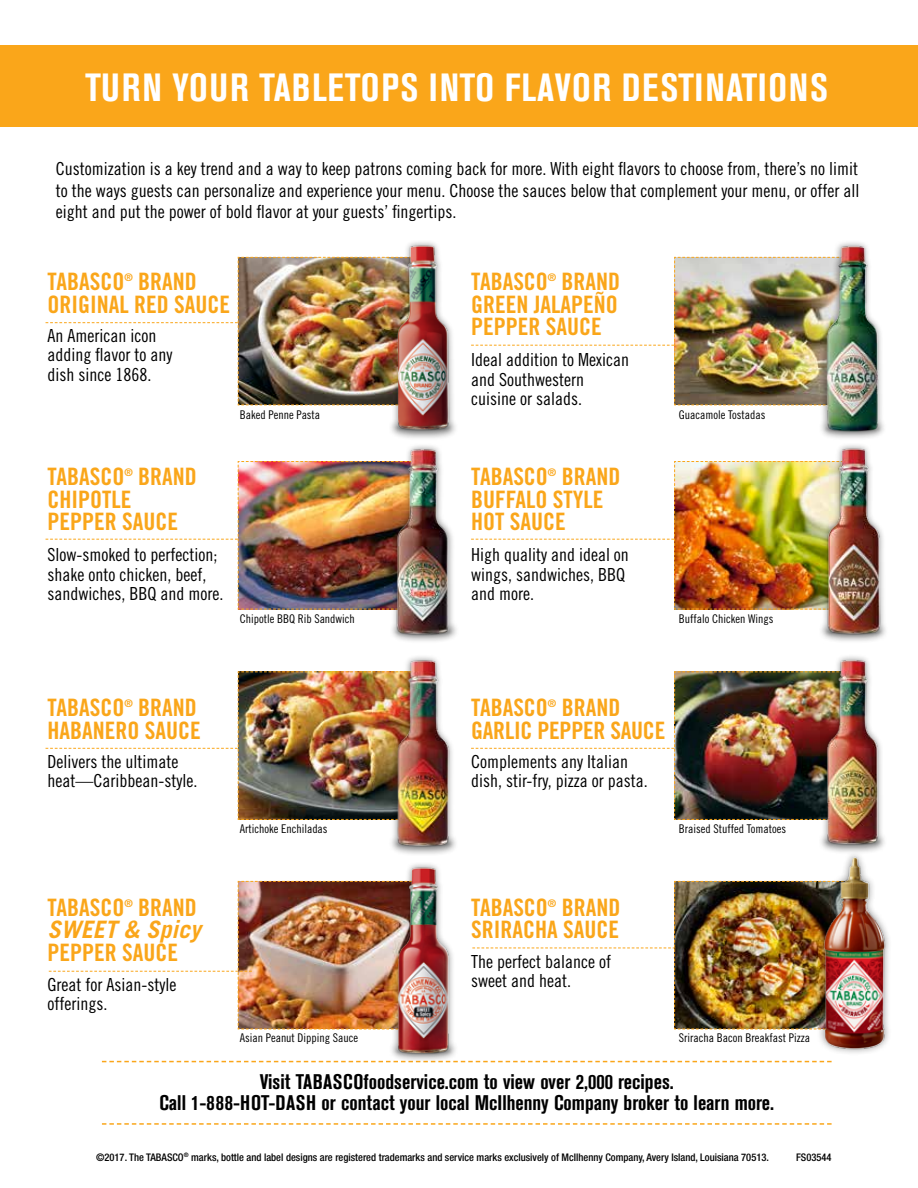
<style>
.page{position:relative;width:918px;height:1188px;background:#fff}
.page>*{position:absolute;margin:0;border:0;box-sizing:border-box;transform-origin:0 0}
.t1{font:700 condensed 39px "Akzidenz Grotesk BE";letter-spacing:.03em;color:#fff}
.t2{font:24px/22.5px "Trade Gothic Bold Cond Twenty";color:#faa61a}
.t3{font:italic 700 24px "Trade Gothic";color:#faa61a}
.t4{font:700 condensed 21px/21px "Akzidenz Grotesk BE";color:#000;text-align:center}
.t5{font:18px/19.5px "Trade Gothic Cond Eighteen";color:#000}
.t6{font:12px "Trade Gothic Cond Eighteen";color:#000}
.t7{font:500 condensed 10.5px "Helvetica Neue";color:#000}
.t8{font:10.5px "Trade Gothic Bold Cond Twenty";color:#faa61a}
</style>
<div class="page">
<div style="left:0;top:45px;width:918px;height:82px;background:#faa61a"></div>
<svg style="left:102px;top:1061px;width:711px;height:1px"></svg>
<svg style="left:102px;top:1123px;width:730px;height:2px"></svg>
<img style="left:391px;top:242px;width:64px;height:196px">
<div style="left:819px;top:240px;width:69px;height:201px;background:#000;opacity:.41"></div>
<img style="left:826px;top:240px;width:62px;height:201px">
<img style="left:46px;top:256px;width:374px;height:150px">
<img style="left:471px;top:256px;width:386px;height:150px">
<img style="left:392px;top:445px;width:65px;height:196px">
<img style="left:821px;top:445px;width:64px;height:196px">
<img style="left:46px;top:461px;width:374px;height:149px">
<img style="left:471px;top:461px;width:386px;height:149px">
<img style="left:823px;top:656px;width:62px;height:189px">
<img style="left:391px;top:656px;width:64px;height:198px">
<img style="left:46px;top:671px;width:374px;height:149px">
<img style="left:471px;top:671px;width:386px;height:149px">
<img style="left:49px;top:880px;width:340px;height:150px">
<img style="left:472px;top:880px;width:341px;height:150px">
<div style="left:389px;top:861px;width:69px;height:202px;background:#000;opacity:.41"></div>
<img style="left:395px;top:861px;width:60px;height:202px">
<img style="left:813px;top:845px;width:76px;height:218px">
<h1 class="t1" style="left:85px;top:65px;width:744px">TURN YOUR TABLETOPS INTO FLAVOR DESTINATIONS</h1>
<p class="t5" style="left:56px;top:158px;width:805px;line-height:21.6px;text-align:justify">Customization is a key trend and a way to keep patrons coming back for more. With eight flavors to choose from, there’s no limit to the ways guests can personalize and experience your menu. Choose the sauces below that complement your menu, or offer all eight and put the power of bold flavor at your guests’ fingertips.</p>
<h2 class="t2" style="left:48px;top:270px;width:78px">TABASCO</h2>
<p class="t8" style="left:124px;top:271px;width:10px">®</p>
<h2 class="t2" style="left:48px;top:270px;width:184px;text-indent:91px">BRAND<br>ORIGINAL RED SAUCE</h2>
<h2 class="t2" style="left:471px;top:270px;width:78px">TABASCO</h2>
<p class="t8" style="left:548px;top:271px;width:10px">®</p>
<h2 class="t2" style="left:471px;top:270px;width:151px;text-align:justify;text-indent:90px">BRAND GREEN JALAPEÑO PEPPER SAUCE</h2>
<p class="t5" style="left:48px;top:326px;width:126px">An American icon adding flavor to any dish since 1868.</p>
<p class="t5" style="left:471px;top:350px;width:159px">Ideal addition to Mexican and Southwestern cuisine or salads.</p>
<h2 class="t2" style="left:48px;top:465px;width:78px">TABASCO</h2>
<p class="t8" style="left:124px;top:466px;width:10px">®</p>
<h2 class="t2" style="left:138px;top:465px;width:60px">BRAND</h2>
<h2 class="t2" style="left:48px;top:488px;width:132px">CHIPOTLE<br>PEPPER SAUCE</h2>
<p class="t6" style="left:240px;top:407px;width:82px">Baked Penne Pasta</p>
<p class="t6" style="left:679px;top:407px;width:88px">Guacamole Tostadas</p>
<h2 class="t2" style="left:471px;top:465px;width:78px">TABASCO</h2>
<p class="t8" style="left:548px;top:466px;width:10px">®</p>
<h2 class="t2" style="left:471px;top:465px;width:151px;text-indent:91px">BRAND<br>BUFFALO STYLE<br>HOT SAUCE</h2>
<p class="t5" style="left:48px;top:545px;width:177px">Slow-smoked to perfection; shake onto chicken, beef, sandwiches, BBQ and more.</p>
<p class="t5" style="left:471px;top:545px;width:159px">High quality and ideal on wings, sandwiches, BBQ and more.</p>
<p class="t6" style="left:240px;top:611px;width:117px">Chipotle BBQ Rib Sandwich</p>
<p class="t6" style="left:679px;top:611px;width:96px">Buffalo Chicken Wings</p>
<h2 class="t2" style="left:48px;top:696px;width:78px">TABASCO</h2>
<p class="t8" style="left:124px;top:697px;width:10px">®</p>
<h2 class="t2" style="left:48px;top:696px;width:155px;text-align:right">BRAND<br>HABANERO SAUCE</h2>
<h2 class="t2" style="left:471px;top:696px;width:78px">TABASCO</h2>
<p class="t8" style="left:548px;top:697px;width:10px">®</p>
<h2 class="t2" style="left:471px;top:696px;width:196px;text-indent:91px">BRAND<br>GARLIC PEPPER SAUCE</h2>
<p class="t5" style="left:48px;top:752px;width:151px">Delivers the ultimate heat—Caribbean-style.</p>
<p class="t5" style="left:471px;top:752px;width:178px">Complements any Italian dish, stir-fry, pizza or pasta.</p>
<h2 class="t2" style="left:48px;top:896px;width:78px">TABASCO</h2>
<p class="t8" style="left:124px;top:897px;width:10px">®</p>
<h2 class="t2" style="left:138px;top:896px;width:60px">BRAND</h2>
<h2 class="t3" style="left:48px;top:915px;width:155px">SWEET &amp; Spicy</h2>
<h2 class="t2" style="left:48px;top:941px;width:132px">PEPPER SAUCE</h2>
<p class="t5" style="left:48px;top:975px;width:130px">Great for Asian-style offerings.</p>
<p class="t6" style="left:240px;top:822px;width:89px">Artichoke Enchiladas</p>
<p class="t6" style="left:679px;top:822px;width:109px">Braised Stuffed Tomatoes</p>
<h2 class="t2" style="left:471px;top:896px;width:78px">TABASCO</h2>
<p class="t8" style="left:548px;top:897px;width:10px">®</p>
<h2 class="t2" style="left:471px;top:896px;width:151px;text-align:right">BRAND<br>SRIRACHA SAUCE</h2>
<p class="t5" style="left:471px;top:951px;width:141px">The perfect balance of sweet and heat.</p>
<p class="t6" style="left:240px;top:1031px;width:120px">Asian Peanut Dipping Sauce</p>
<p class="t6" style="left:679px;top:1031px;width:133px">Sriracha Bacon Breakfast Pizza</p>
<p class="t4" style="left:159px;top:1072px;width:616px">Visit TABASCOfoodservice.com to view over 2,000 recipes.<br>Call 1-888-HOT-DASH or contact your local McIlhenny Company broker to learn more.</p>
<p class="t7" style="left:96px;top:1151px;width:674px">©2017. The TABASCO<sup>®</sup> marks, bottle and label designs are registered trademarks and service marks exclusively of McIlhenny Company, Avery Island, Louisiana 70513.</p>
<p class="t7" style="left:796px;top:1151px;width:37px">FS03544</p>
</div>
